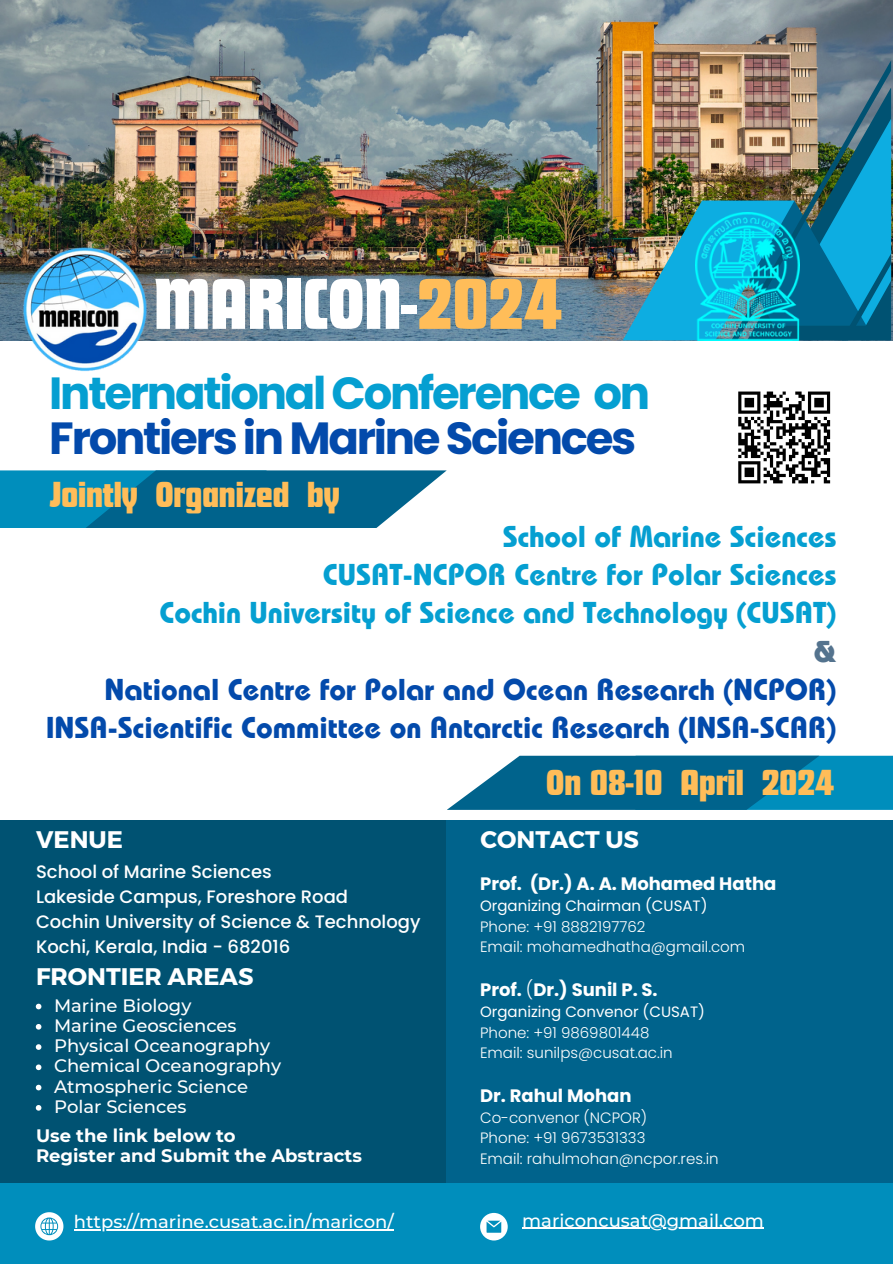
<style>
.page{position:relative;width:893px;height:1264px;background:#fff}
.page>*{position:absolute;margin:0;border:0;box-sizing:border-box;transform-origin:0 0}
.t1{font:75px "Futura Com Display";color:#fff}
.t2{font:700 45px/45px "Poppins";letter-spacing:-.05em;color:#059fd1}
.t3{font:37.5px "Futura Com Display";color:#ffbd59}
.t4{font:700 30px/38.2px "Bauhaus Pro";color:#059fd1;text-align:right}
.t5{font:700 24px "Montserrat";color:#fff}
.t6{font:500 18px "Montserrat";color:#fff}
.t7{font:500 18px/24.8px "Poppins";color:#fff}
.t8{font:700 18px "Poppins";color:#fff}
.t9{font:700 18px/20.2px "Montserrat";color:#fff}
.t10{font:300 15px "Poppins";color:#fff}
.t11{font:15px "Poppins";color:#fff}
.s1{color:#ffbd59}
.s2{color:#034aab}
.s3{color:#54738e}
.s4{font-weight:300}
</style>
<div class="page">
<img style="left:0;top:0;width:892px;height:341px">
<div style="left:0;top:820px;width:892px;height:371px;background:#00638c"></div>
<div style="left:0;top:1182px;width:892px;height:81px;background:#008ebc"></div>
<div style="left:0;top:820px;width:446px;height:362px;background:#005272"></div>
<svg style="left:35px;top:1212px;width:28px;height:28px"></svg>
<svg style="left:480px;top:1212px;width:27px;height:28px"></svg>
<img style="left:622px;top:60px;width:269px;height:280px">
<svg style="left:448px;top:755px;width:444px;height:54px;background:#177ba2"></svg>
<img style="left:10px;top:234px;width:151px;height:138px">
<svg style="left:0;top:470px;width:446px;height:58px;background:#147ba2"></svg>
<img style="left:695px;top:212px;width:104px;height:129px">
<hr style="left:74px;top:1228px;width:320px;height:1px;background:#fff">
<hr style="left:522px;top:1227px;width:242px;height:1px;background:#fff">
<svg style="left:36px;top:1003px;width:5px;height:6px"></svg>
<svg style="left:36px;top:1024px;width:5px;height:5px"></svg>
<svg style="left:36px;top:1044px;width:5px;height:5px"></svg>
<svg style="left:36px;top:1064px;width:5px;height:6px"></svg>
<svg style="left:36px;top:1084px;width:5px;height:6px"></svg>
<svg style="left:36px;top:1105px;width:5px;height:5px"></svg>
<svg style="left:738px;top:391px;width:93px;height:93px"></svg>
<p class="t1" style="left:154px;top:259px;width:409px">MARICON-<span class="s1">2024</span></p>
<p class="t2" style="left:49px;top:370px;width:602px">International Conference on<br><span class="s2">Frontiers in Marine Sciences</span></p>
<h1 class="t3" style="left:50px;top:472px;width:291px">Jointly Organized by</h1>
<p class="t4" style="left:46px;top:521px;width:791px">School of Marine Sciences<br>CUSAT-NCPOR Centre for Polar Sciences<br>Cochin University of Science and Technology (CUSAT)<br><span class="s3">&amp;<br></span><span class="s2">National Centre for Polar and Ocean Research (NCPOR)<br>INSA-Scientific Committee on Antarctic Research (INSA-SCAR)</span></p>
<p class="t5" style="left:36px;top:824px;width:88px">VENUE</p>
<p class="t7" style="left:36px;top:859px;width:386px">School of Marine Sciences<br>Lakeside Campus, Foreshore Road<br>Cochin University of Science &amp; Technology<br>Kochi, Kerala, India - 682016</p>
<p class="t5" style="left:36px;top:960px;width:219px">FRONTIER AREAS</p>
<h5 class="t6" style="left:54px;top:994px;width:139px">Marine Biology</h5>
<h6 class="t6" style="left:54px;top:1014px;width:184px">Marine Geosciences</h6>
<h5 class="t6" style="left:54px;top:1034px;width:218px">Physical Oceanography</h5>
<p class="t6" style="left:54px;top:1054px;width:229px">Chemical Oceanography</p>
<p class="t6" style="left:54px;top:1075px;width:196px">Atmospheric Science</p>
<p class="t6" style="left:54px;top:1095px;width:134px">Polar Sciences</p>
<p class="t9" style="left:36px;top:1124px;width:327px">Use the link below to<br>Register and Submit the Abstracts</p>
<h3 class="t3" style="left:546px;top:760px;width:289px">On 08-10 April 2024</h3>
<h3 class="t5" style="left:480px;top:824px;width:160px">CONTACT US</h3>
<p class="t8" style="left:480px;top:871px;width:298px">Prof. (Dr.) A. A. Mohamed Hatha</p>
<p class="t11" style="left:480px;top:895px;width:229px">Organizing Chairman (CUSAT)</p>
<p class="t10" style="left:480px;top:916px;width:167px">Phone: +91 8882197762</p>
<h6 class="t10" style="left:480px;top:936px;width:266px">Email: mohamedhatha@gmail.com</h6>
<h5 class="t8" style="left:480px;top:977px;width:179px">Prof. <span class="s4">(</span>Dr.) Sunil P. S.</h5>
<p class="t11" style="left:480px;top:1001px;width:226px">Organizing Convenor (CUSAT)</p>
<p class="t10" style="left:480px;top:1021px;width:171px">Phone: +91 9869801448</p>
<p class="t10" style="left:480px;top:1042px;width:194px">Email: sunilps@cusat.ac.in</p>
<p class="t8" style="left:480px;top:1082px;width:153px">Dr. Rahul Mohan</p>
<p class="t10" style="left:480px;top:1107px;width:168px">Co-convenor (NCPOR)</p>
<p class="t10" style="left:480px;top:1127px;width:167px">Phone: +91 9673531333</p>
<p class="t10" style="left:480px;top:1147px;width:240px">Email: rahulmohan@ncpor.res.in</p>
<h4 class="t6" style="left:74px;top:1210px;width:321px">https://marine.cusat.ac.in/maricon/</h4>
<p class="t6" style="left:522px;top:1209px;width:243px">mariconcusat@gmail.com</p>
</div>
